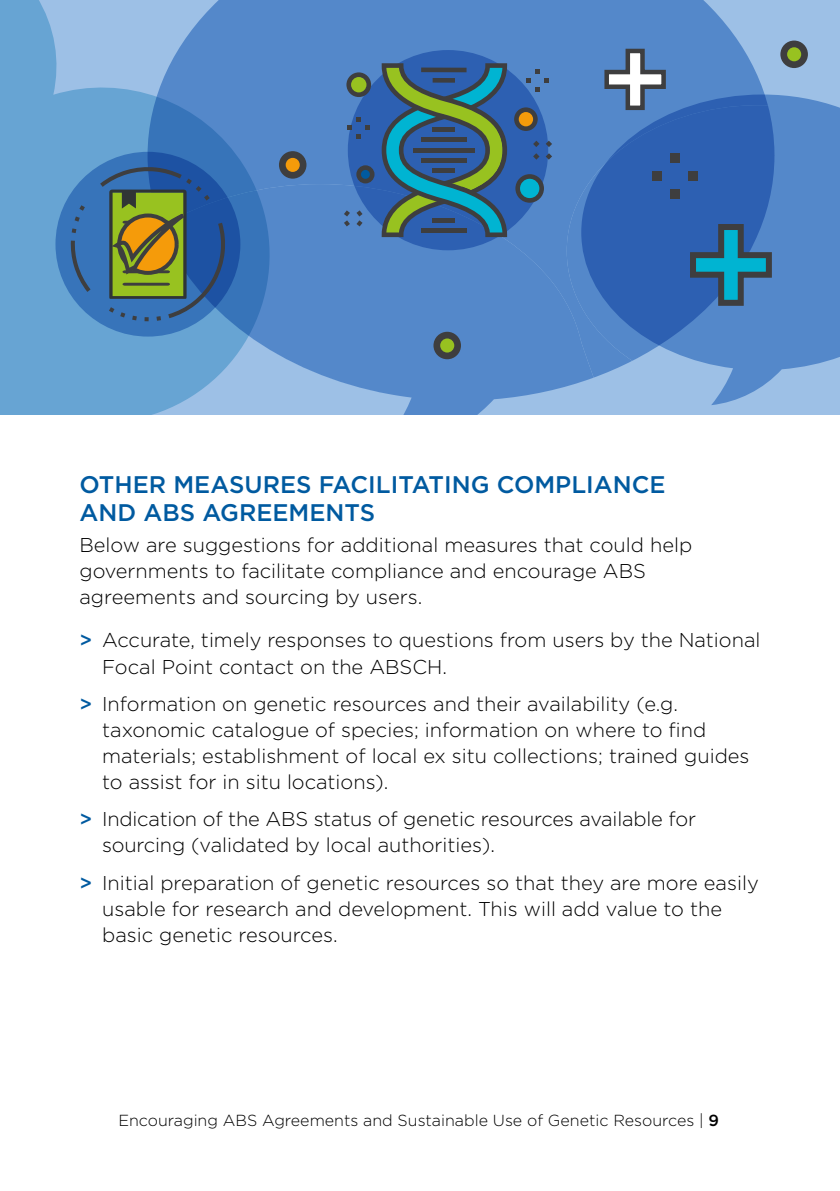
<style>
.page{position:relative;width:840px;height:1191px;background:#fff}
.page>*{position:absolute;margin:0;border:0;box-sizing:border-box;transform-origin:0 0}
.t1{font:500 24px/28px "Gotham";color:#005aa0}
.t2{font:300 20px/26px "Gotham";color:#000}
.t3{font:300 16px "Gotham";color:#000}
.s1{font-weight:500;color:#005aa0}
.s2{font-weight:500}
</style>
<div class="page">
<svg style="left:287px;top:0;width:487px;height:414px;background:#5b8ecc"></svg>
<svg style="left:566px;top:105px;width:15px;height:79px"></svg>
<svg style="left:287px;top:184px;width:306px;height:230px;background:#5b8dcc"></svg>
<svg style="left:581px;top:94px;width:258px;height:311px;background:#4e7fc4"></svg>
<svg style="left:0;top:0;width:287px;height:414px;background:#689ed2"></svg>
<svg style="left:686px;top:221px;width:88px;height:88px;background:#2f73a3"></svg>
<svg style="left:602px;top:46px;width:65px;height:66px"></svg>
<div style="left:347px;top:50px;width:201px;height:200px;background:#2d60b2;border-radius:50%"></div>
<svg style="left:514px;top:107px;width:23px;height:24px"></svg>
<svg style="left:346px;top:72px;width:25px;height:25px"></svg>
<svg style="left:356px;top:165px;width:18px;height:18px"></svg>
<svg style="left:515px;top:174px;width:28px;height:29px"></svg>
<svg style="left:347px;top:117px;width:22px;height:22px"></svg>
<svg style="left:526px;top:69px;width:22px;height:22px"></svg>
<svg style="left:533px;top:141px;width:6px;height:6px"></svg>
<svg style="left:546px;top:153px;width:5px;height:7px"></svg>
<svg style="left:533px;top:153px;width:6px;height:7px"></svg>
<svg style="left:546px;top:141px;width:5px;height:6px"></svg>
<svg style="left:344px;top:210px;width:6px;height:16px"></svg>
<svg style="left:356px;top:210px;width:6px;height:16px"></svg>
<svg style="left:381px;top:63px;width:126px;height:174px"></svg>
<div style="left:652px;top:171px;width:9px;height:9px;background:#3e3e3f"></div>
<div style="left:670px;top:153px;width:9px;height:9px;background:#3e3e3f"></div>
<div style="left:688px;top:171px;width:9px;height:9px;background:#3e3e3f"></div>
<div style="left:670px;top:189px;width:9px;height:9px;background:#3e3e3f"></div>
<svg style="left:780px;top:41px;width:27px;height:27px"></svg>
<svg style="left:433px;top:332px;width:27px;height:27px"></svg>
<svg style="left:279px;top:151px;width:27px;height:28px"></svg>
<svg style="left:55px;top:152px;width:185px;height:184px;background:#316cb5"></svg>
<svg style="left:70px;top:241px;width:20px;height:51px"></svg>
<svg style="left:72px;top:205px;width:13px;height:28px"></svg>
<svg style="left:100px;top:166px;width:125px;height:155px;background:#54736d"></svg>
<p class="t1" style="left:79px;top:470px;width:587px">OTHER MEASURES FACILITATING COMPLIANCE<br>AND ABS AGREEMENTS</p>
<p class="t2" style="left:79px;top:532px;width:614px">Below are suggestions for additional measures that could help governments to facilitate compliance and encourage ABS agreements and sourcing by users.</p>
<p class="t2" style="left:102px;top:627px;width:659px;text-indent:-23px"><span class="s1">&gt;</span> Accurate, timely responses to questions from users by the National<br>Focal Point contact on the ABSCH.</p>
<p class="t2" style="left:102px;top:690px;width:648px;text-indent:-23px"><span class="s1">&gt;</span> Information on genetic resources and their availability (e.g. taxonomic catalogue of species; information on where to find materials; establishment of local ex situ collections; trained guides to assist for in situ locations).</p>
<p class="t2" style="left:102px;top:805px;width:595px;text-indent:-23px"><span class="s1">&gt;</span> Indication of the ABS status of genetic resources available for sourcing (validated by local authorities).</p>
<p class="t2" style="left:102px;top:869px;width:657px;text-indent:-23px"><span class="s1">&gt;</span> Initial preparation of genetic resources so that they are more easily usable for research and development. This will add value to the basic genetic resources.</p>
<p class="t3" style="left:118px;top:1110px;width:602px">Encouraging ABS Agreements and Sustainable Use of Genetic Resources | <span class="s2">9</span></p>
</div>
